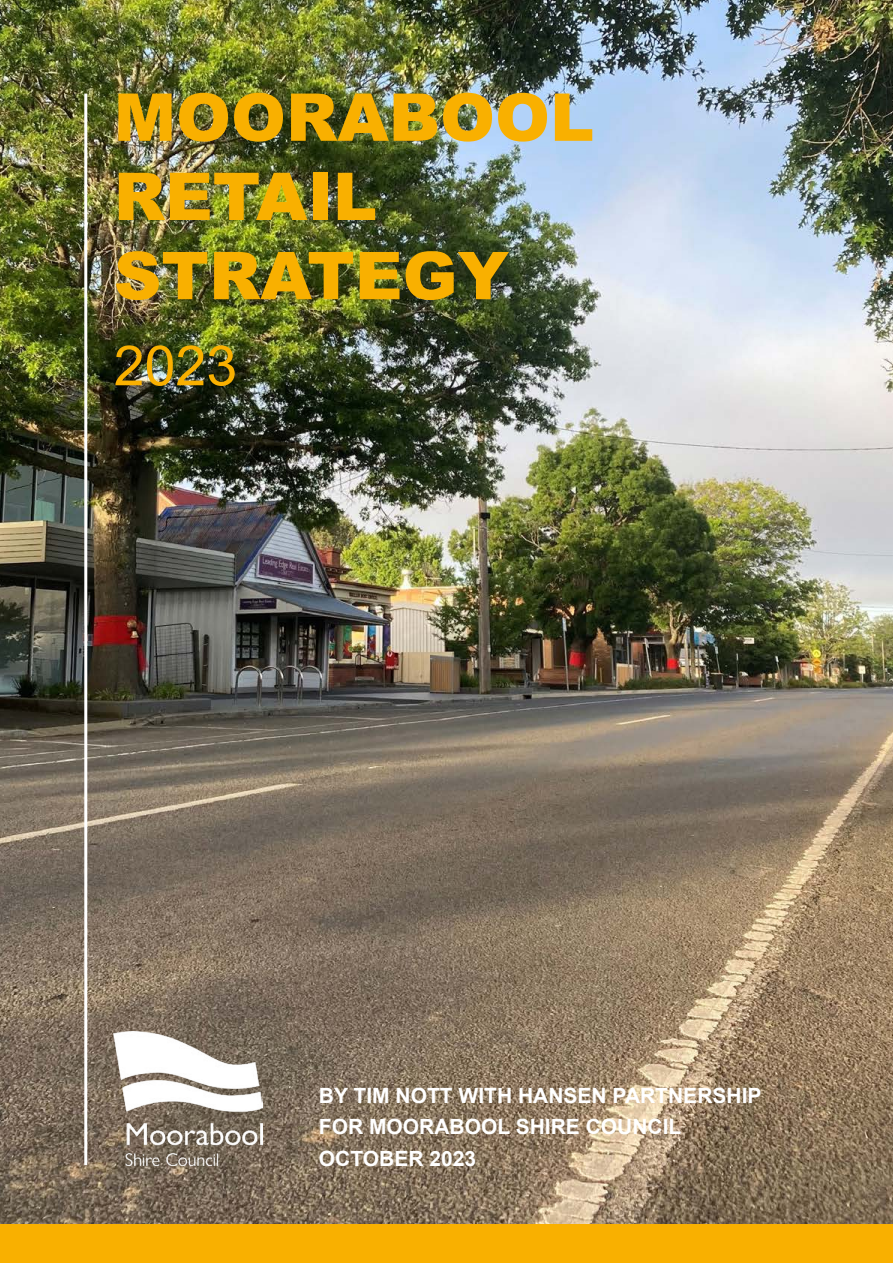
<style>
.page{position:relative;width:893px;height:1263px;background:#fff}
.page>*{position:absolute;margin:0;border:0;box-sizing:border-box;transform-origin:0 0}
.t1{font:900 66px/79.2px "Arial";color:#f9b000}
.t2{font:55.5px "Arial";color:#f9b000}
.t3{font:700 21px/31.5px "Arial";color:#fff}
</style>
<div class="page">
<img style="left:0;top:0;width:893px;height:1224px">
<div style="left:0;top:1224px;width:893px;height:39px;background:#f9b000"></div>
<img style="left:114px;top:1031px;width:149px;height:134px">
<hr style="left:84px;top:94px;width:3px;height:1071px;background:#fff">
<h1 class="t1" style="left:114px;top:76px;width:482px">MOORABOOL<br>RETAIL<br>STRATEGY</h1>
<h2 class="t2" style="left:114px;top:327px;width:125px">2023</h2>
<p class="t3" style="left:319px;top:1079px;width:444px">BY TIM NOTT WITH HANSEN PARTNERSHIP<br>FOR MOORABOOL SHIRE COUNCIL<br>OCTOBER 2023</p>
</div>
